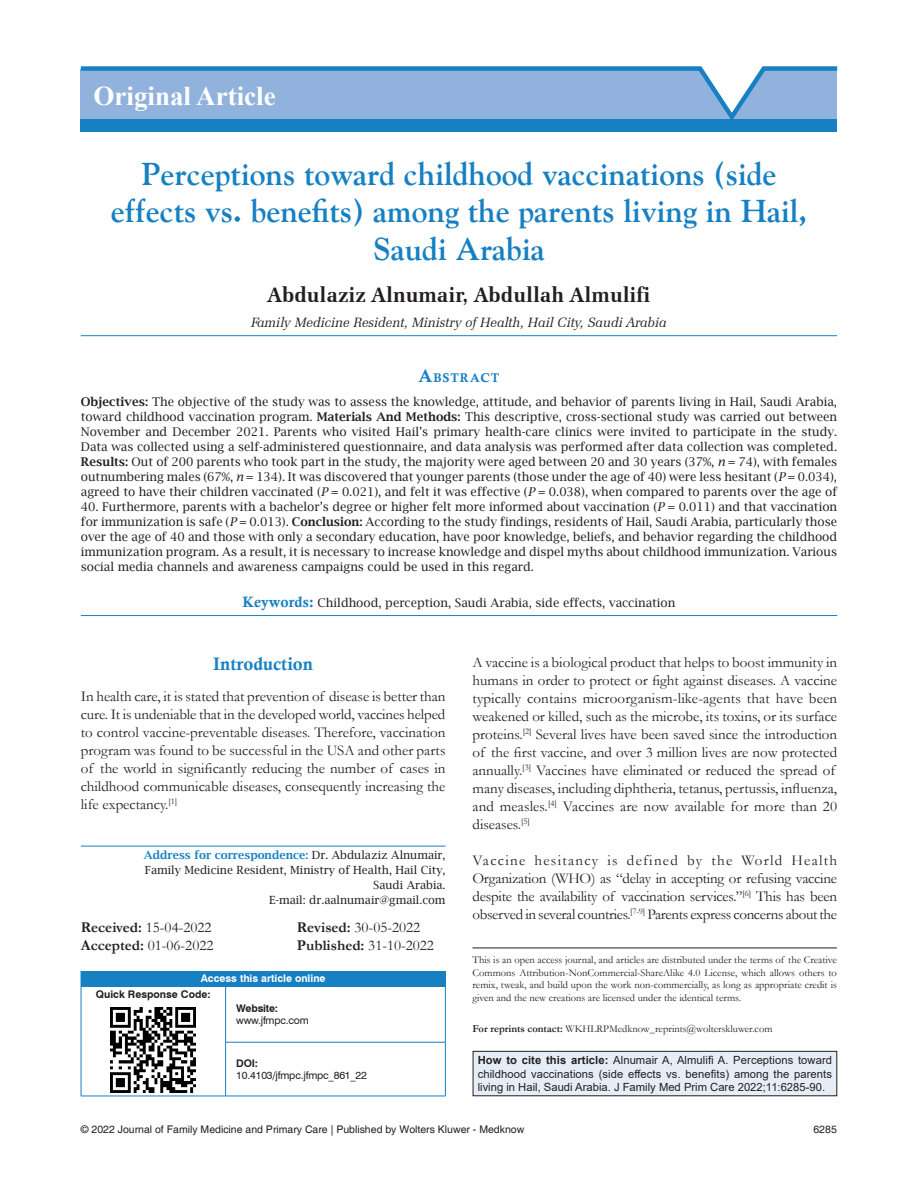
<style>
.page{position:relative;width:918px;height:1188px;background:#fff}
.page>*{position:absolute;margin:0;border:0;box-sizing:border-box;transform-origin:0 0}
.AT{font:700 31.5px/37.5px "Goudy";color:#1680c3;text-align:center}
.AH{font:700 27px "Times New Roman";color:#fff}
.AU{font:700 21px "Zapf Elliptical 711 BT";color:#231f20}
.t1{font:18px "Calis MT Bol";color:#1680c3}
.TX{font:15px/18px "Garamond";color:#231f20;text-align:justify}
.TX-2{font:700 15px "Garamond";color:#231f20}
.AFF{font:italic 13.5px "Zapf Elliptical 711 BT";color:#231f20}
.ABSH{font:12.6px "Calis MT Bol";letter-spacing:.07em;color:#1680c3}
.ABS{font:12px/15px "Lucida Bright";color:#231f20;text-align:justify}
.KWD{font:12px "Lucida Bright";color:#231f20}
.HTC{font:11.25px/13.5px "Arial";color:#231f20;text-align:justify}
.ADD{font:11.25px/15px "Lucida Bright";color:#231f20;text-align:right}
.Reprint{font:10.5px/12.6px "Garamond";color:#231f20;text-align:justify}
.RF{font:10.5px "Helvetica";color:#231f20}
.WEB{font:10.5px/12.6px "Swiss 721 BT";letter-spacing:-.015em;color:#231f20}
.AAO{font:700 10.5px "Swiss 721 BT";color:#fff}
.QRC{font:700 10.5px "Swiss 721 BT";color:#231f20}
.s1{font-size:18px}
.s2{font-weight:600}
.s3{font-style:italic}
.s4{font-family:"Calis MT Bol";font-size:15px;color:#1680c3}
.s5{font-weight:600;color:#1680c3}
.s6{font-weight:700}
.s7{font-weight:400}
</style>
<div class="page">
<svg style="left:80px;top:66px;width:758px;height:59px;background:#8ab0db"></svg>
<div style="left:81px;top:119px;width:756px;height:13px;background:#1680c3"></div>
<hr style="left:81px;top:335px;width:756px;height:1px;background:#1680c3">
<hr style="left:81px;top:615px;width:756px;height:1px;background:#1680c3">
<div style="left:81px;top:971px;width:364px;height:15px;background:#1680c3"></div>
<svg style="left:445px;top:971px;width:1px;height:15px"></svg>
<hr style="left:81px;top:1096px;width:145px;height:1px;background:#1680c3">
<hr style="left:226px;top:1096px;width:220px;height:1px;background:#1680c3">
<hr style="left:81px;top:986px;width:145px;height:1px;background:#1680c3">
<hr style="left:81px;top:986px;width:1px;height:56px;background:#1680c3">
<hr style="left:81px;top:1042px;width:1px;height:54px;background:#1680c3">
<hr style="left:226px;top:986px;width:220px;height:1px;background:#1680c3">
<hr style="left:225px;top:986px;width:1px;height:56px;background:#1680c3">
<hr style="left:445px;top:986px;width:1px;height:56px;background:#1680c3">
<hr style="left:225px;top:1042px;width:221px;height:1px;background:#1680c3">
<hr style="left:225px;top:1042px;width:1px;height:54px;background:#1680c3">
<hr style="left:445px;top:1042px;width:1px;height:54px;background:#1680c3">
<img style="left:111px;top:1007px;width:85px;height:85px">
<hr style="left:81px;top:846px;width:365px;height:1px;background:#1680c3">
<div style="left:473px;top:1051px;width:364px;height:45px;background:#e7edf7"></div>
<div style="left:473px;top:1051px;width:364px;height:45px;border:1px solid #231f20"></div>
<hr style="left:472px;top:948px;width:365px;height:1px;background:#231f20">
<p class="AH" style="left:94px;top:77px;width:184px">Original Article</p>
<p class="AT" style="left:111px;top:155px;width:698px">Perceptions toward childhood vaccinations (side effects vs. benefits) among the parents living in Hail,<br>Saudi Arabia</p>
<p class="AU" style="left:268px;top:282px;width:385px">Abdulaziz Alnumair, Abdullah Almulifi</p>
<p class="AFF" style="left:251px;top:314px;width:417px">Family Medicine Resident, Ministry of Health, Hail City, Saudi Arabia</p>
<p class="ABSH" style="left:419px;top:371px;width:82px"><span class="s1">A</span>BSTRACT</p>
<p class="ABS" style="left:81px;top:394px;width:758px"><span class="s2">Objectives:</span> The objective of the study was to assess the knowledge, attitude, and behavior of parents living in Hail, Saudi Arabia, toward childhood vaccination program. <span class="s2">Materials And Methods:</span> This descriptive, cross‑sectional study was carried out between November and December 2021. Parents who visited Hail’s primary health‑care clinics were invited to participate in the study.<br>Data was collected using a self‑administered questionnaire, and data analysis was performed after data collection was completed.<br><span class="s2">Results:</span> Out of 200 parents who took part in the study, the majority were aged between 20 and 30 years (37%, <span class="s3">n</span> = 74), with females outnumbering males (67%, <span class="s3">n</span> = 134). It was discovered that younger parents (those under the age of 40) were less hesitant (<span class="s3">P</span> = 0.034), agreed to have their children vaccinated (<span class="s3">P</span> = 0.021), and felt it was effective (<span class="s3">P</span> = 0.038), when compared to parents over the age of</p>
<p class="ABS" style="left:81px;top:499px;width:758px">40. Furthermore, parents with a bachelor’s degree or higher felt more informed about vaccination (<span class="s3">P</span> = 0.011) and that vaccination for immunization is safe (<span class="s3">P</span> = 0.013). <span class="s2">Conclusion:</span> According to the study findings, residents of Hail, Saudi Arabia, particularly those over the age of 40 and those with only a secondary education, have poor knowledge, beliefs, and behavior regarding the childhood immunization program. As a result, it is necessary to increase knowledge and dispel myths about childhood immunization. Various social media channels and awareness campaigns could be used in this regard.</p>
<p class="KWD" style="left:243px;top:596px;width:434px"><span class="s4">Keywords:</span> Childhood, perception, Saudi Arabia, side effects, vaccination</p>
<h1 class="t1" style="left:213px;top:654px;width:101px">Introduction</h1>
<p class="TX" style="left:81px;top:687px;width:366px">In health care, it is stated that prevention of disease is better than cure. It is undeniable that in the developed world, vaccines helped to control vaccine‑preventable diseases. Therefore, vaccination program was found to be successful in the USA and other parts of the world in significantly reducing the number of cases in childhood communicable diseases, consequently increasing the life expectancy.<sup>[1]</sup></p>
<p class="ADD" style="left:144px;top:848px;width:303px"><span class="s5">Address for correspondence:</span> Dr. Abdulaziz Alnumair, Family Medicine Resident, Ministry of Health, Hail City, Saudi Arabia.<br>E‑mail: dr.aalnumair@gmail.com</p>
<p class="TX" style="left:81px;top:918px;width:132px"><span class="s6">Received:</span> 15‑04‑2022</p>
<p class="TX" style="left:297px;top:918px;width:125px"><span class="s6">Revised:</span> 30‑05‑2022</p>
<p class="TX" style="left:81px;top:936px;width:134px"><span class="s6">Accepted:</span> 01‑06‑2022</p>
<p class="TX-2" style="left:297px;top:935px;width:139px">Published: <span class="s7">31-10-2022</span></p>
<p class="AAO" style="left:201px;top:972px;width:126px">Access this article online</p>
<p class="QRC" style="left:96px;top:988px;width:116px">Quick Response Code:</p>
<p class="WEB" style="left:236px;top:1002px;width:74px"><span class="s6">Website: </span>www.jfmpc.com</p>
<p class="WEB" style="left:236px;top:1057px;width:132px"><span class="s6">DOI:<br></span>10.4103/jfmpc.jfmpc_861_22</p>
<p class="TX" style="left:472px;top:653px;width:366px;text-align:left">A vaccine is a biological product that helps to boost immunity in humans in order to protect or fight against diseases. A vaccine typically contains microorganism‑like‑agents that have been weakened or killed, such as the microbe, its toxins, or its surface proteins.<sup>[2]</sup> Several lives have been saved since the introduction of the first vaccine, and over 3 million lives are now protected annually.<sup>[3]</sup> Vaccines have eliminated or reduced the spread of many diseases, including diphtheria, tetanus, pertussis, influenza, and measles.<sup>[4]</sup> Vaccines are now available for more than 20 diseases.<sup>[5]</sup></p>
<p class="TX" style="left:472px;top:851px;width:366px">Vaccine hesitancy is defined by the World Health Organization (WHO) as “delay in accepting or refusing vaccine despite the availability of vaccination services.”<sup>[6]</sup> This has been observed in several countries.<sup>[7‑9]</sup> Parents express concerns about the</p>
<p class="Reprint" style="left:472px;top:953px;width:366px">This is an open access journal, and articles are distributed under the terms of the Creative Commons Attribution‑NonCommercial‑ShareAlike 4.0 License, which allows others to remix, tweak, and build upon the work non‑commercially, as long as appropriate credit is given and the new creations are licensed under the identical terms.</p>
<p class="Reprint" style="left:472px;top:1022px;width:301px"><span class="s6">For reprints contact:</span> WKHLRPMedknow_reprints@wolterskluwer.com</p>
<p class="HTC" style="left:478px;top:1053px;width:356px"><span class="s6">How to cite this article:</span> Alnumair A, Almulifi A. Perceptions toward childhood vaccinations (side effects vs. benefits) among the parents living in Hail, Saudi Arabia. J Family Med Prim Care 2022;11:6285-90.</p>
<p class="RF" style="left:81px;top:1124px;width:445px">© 2022 Journal of Family Medicine and Primary Care | Published by Wolters Kluwer ‑ Medknow</p>
<p class="RF" style="left:813px;top:1124px;width:25px">6285</p>
</div>
